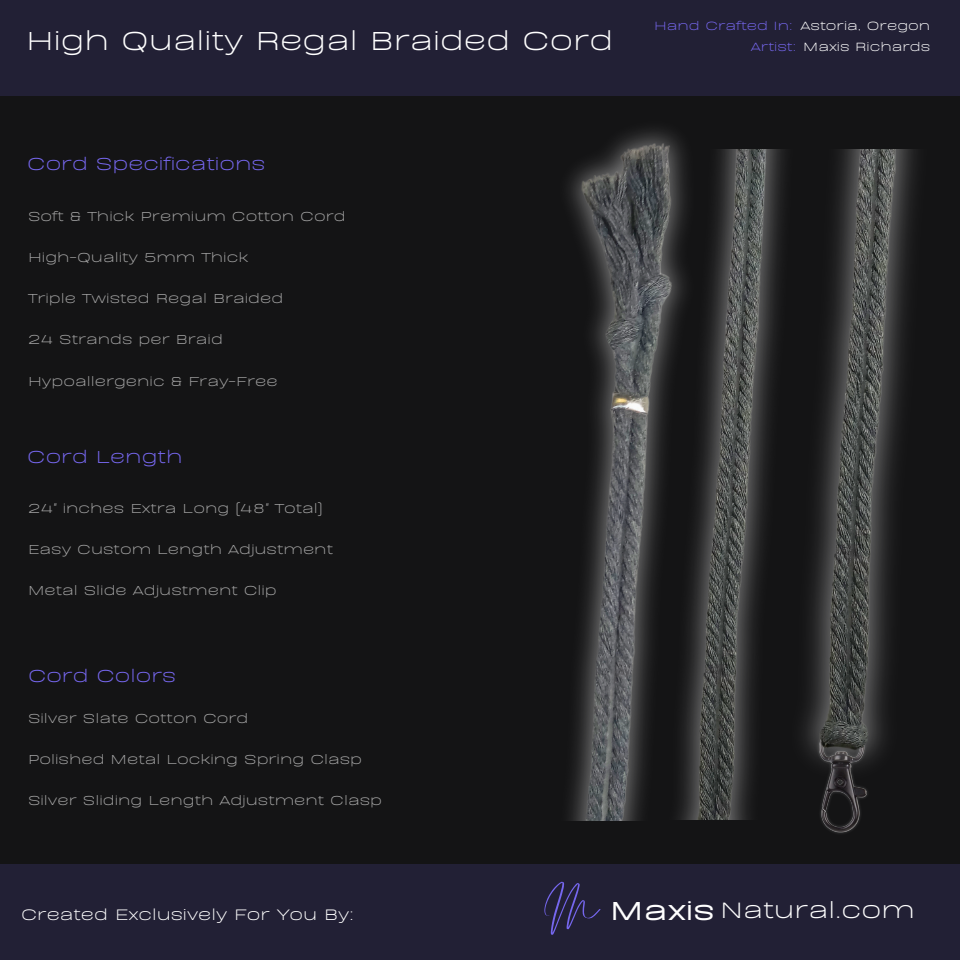
<style>
.page{position:relative;width:960px;height:960px;background:#141415}
.page>*{position:absolute;margin:0;border:0;box-sizing:border-box;transform-origin:0 0}
.t1{font:77.38px "Emitha Script";color:#7667ef}
.t2{font:30px "BD Sans";color:#fff}
.t3{font:700 30px "BD Sans";color:#fff}
.t4{font:25.62px "BD Sans";color:#fff}
.t5{font:20px "BD Sans";color:#7667ef}
.t6{font:17.5px "BD Sans";color:#fff}
.t7{font:15px "BD Sans";color:#a6a6a6}
.t8{font:13.75px "BD Sans";color:#fff}
.t9{font:13.75px "BD Sans";color:#7667ef}
</style>
<div class="page">
<div style="left:0;top:0;width:960px;height:96px;background:#222035"></div>
<div style="left:0;top:864px;width:960px;height:96px;background:#222035"></div>
<img style="left:803px;top:150px;width:113px;height:684px">
<img style="left:737px;top:150px;width:47px;height:670px">
<img style="left:568px;top:129px;width:169px;height:691px">
<p class="t2" style="left:26px;top:19px;width:588px">High Quality Regal Braided Cord</p>
<p class="t5" style="left:27px;top:150px;width:240px">Cord Specifications</p>
<p class="t7" style="left:28px;top:205px;width:319px">Soft &amp; Thick Premium Cotton Cord</p>
<h4 class="t7" style="left:28px;top:246px;width:222px">High-Quality 5mm Thick</h4>
<p class="t7" style="left:28px;top:288px;width:257px">Triple Twisted Regal Braided</p>
<p class="t7" style="left:28px;top:329px;width:197px">24 Strands per Braid</p>
<p class="t7" style="left:28px;top:370px;width:251px">Hypoallergenic &amp; Fray-Free</p>
<h5 class="t5" style="left:27px;top:442px;width:157px">Cord Length</h5>
<p class="t7" style="left:28px;top:497px;width:297px">24" inches Extra Long (48" Total)</p>
<p class="t7" style="left:28px;top:539px;width:307px">Easy Custom Length Adjustment</p>
<p class="t7" style="left:28px;top:580px;width:250px">Metal Slide Adjustment Clip</p>
<h4 class="t5" style="left:28px;top:661px;width:150px">Cord Colors</h4>
<p class="t7" style="left:28px;top:707px;width:222px">Silver Slate Cotton Cord</p>
<p class="t7" style="left:28px;top:748px;width:336px">Polished Metal Locking Spring Clasp</p>
<p class="t7" style="left:28px;top:790px;width:356px">Silver Sliding Length Adjustment Clasp</p>
<p class="t9" style="left:654px;top:16px;width:140px">Hand Crafted In:</p>
<h4 class="t8" style="left:800px;top:16px;width:131px">Astoria, Oregon</h4>
<p class="t9" style="left:751px;top:37px;width:47px">Artist:</p>
<p class="t8" style="left:803px;top:37px;width:129px">Maxis Richards</p>
<h2 class="t6" style="left:21px;top:902px;width:334px">Created Exclusively For You By:</h2>
<p class="t1" style="left:544px;top:865px;width:55px">M</p>
<p class="t3" style="left:610px;top:889px;width:107px">Maxis</p>
<p class="t4" style="left:720px;top:892px;width:196px">Natural.com</p>
</div>
